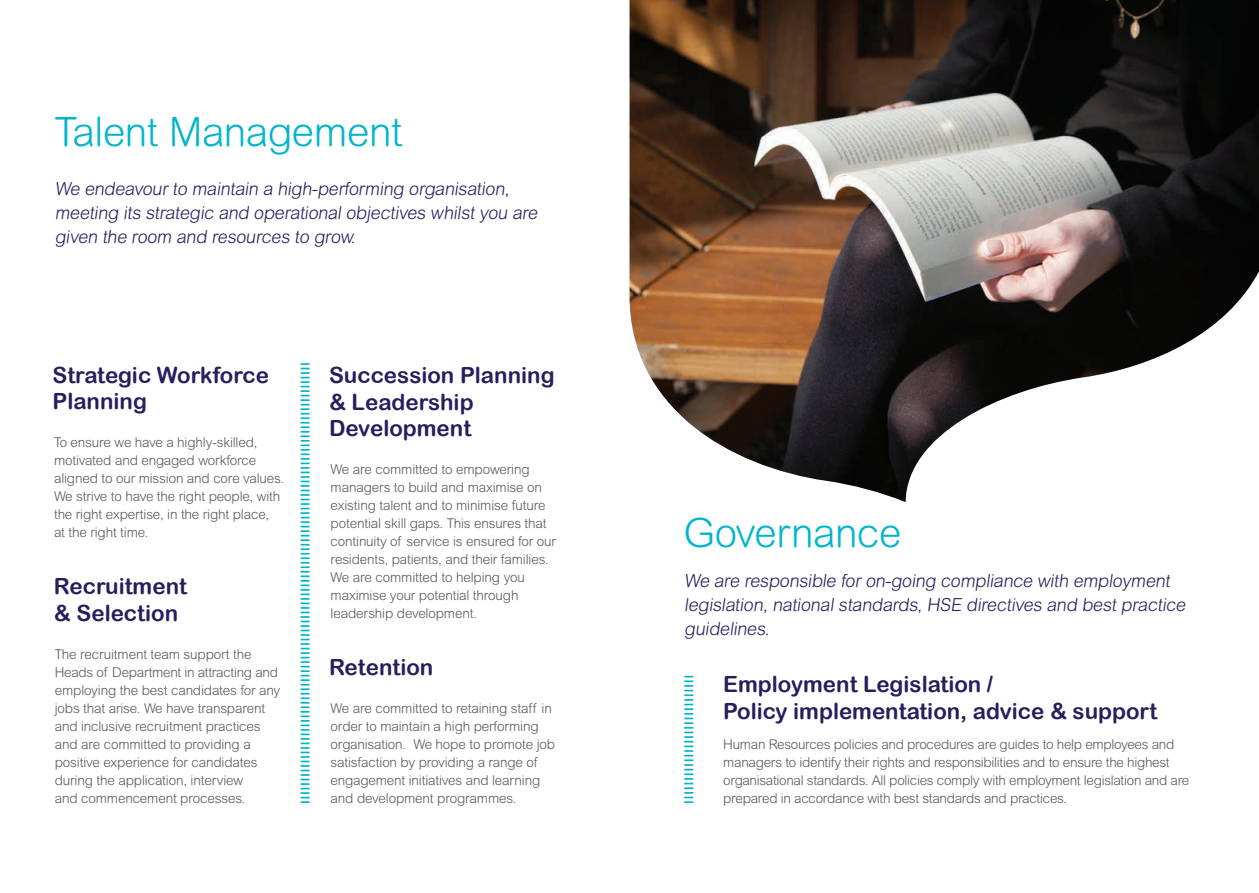
<style>
.page{position:relative;width:1259px;height:893px;background:#fff}
.page>*{position:absolute;margin:0;border:0;box-sizing:border-box;transform-origin:0 0}
.t1{font:300 40.5px "Arial Rounded MT";letter-spacing:-.01em;color:#00b5cb}
.t2{font:22.35px/26.8px "Arial Rounded MT Bold";color:#251f5e}
.t3{font:300 18px/24px "Arial Rounded MT";color:#251f5e}
.t4{font:300 13.5px/18px "Arial Rounded MT";letter-spacing:-.01em;color:#57585a}
</style>
<div class="page">
<svg style="left:301px;top:363px;width:9px;height:440px"></svg>
<img style="left:629px;top:0;width:630px;height:502px">
<svg style="left:684px;top:676px;width:9px;height:127px"></svg>
<p class="t1" style="left:55px;top:109px;width:349px">Talent Management</p>
<p class="t3" style="left:55px;top:177px;width:487px">We endeavour to maintain a high-performing organisation, meeting its strategic and operational objectives whilst you are given the room and resources to grow.</p>
<p class="t2" style="left:52px;top:361px;width:218px">Strategic Workforce<br>Planning</p>
<p class="t4" style="left:54px;top:433px;width:232px">To ensure we have a highly-skilled, motivated and engaged workforce aligned to our mission and core values.<br>We strive to have the right people, with the right expertise, in the right place,<br>at the right time.</p>
<p class="t2" style="left:54px;top:573px;width:135px">Recruitment &amp; Selection</p>
<p class="t4" style="left:55px;top:645px;width:227px">The recruitment team support the Heads of Department in attracting and employing the best candidates for any jobs that arise. We have transparent and inclusive recruitment practices and are committed to providing a positive experience for candidates during the application, interview<br>and commencement processes.</p>
<p class="t2" style="left:329px;top:361px;width:227px">Succession Planning &amp; Leadership<br>Development</p>
<p class="t4" style="left:331px;top:460px;width:227px">We are committed to empowering managers to build and maximise on existing talent and to minimise future potential skill gaps. This ensures that continuity of service is ensured for our residents, patients, and their families.<br>We are committed to helping you maximise your potential through leadership development.</p>
<p class="t2" style="left:329px;top:653px;width:106px">Retention</p>
<p class="t4" style="left:331px;top:699px;width:226px">We are committed to retaining staff in order to maintain a high performing organisation. We hope to promote job satisfaction by providing a range of engagement initiatives and learning and development programmes.</p>
<p class="t1" style="left:683px;top:509px;width:219px">Governance</p>
<p class="t3" style="left:684px;top:569px;width:505px">We are responsible for on-going compliance with employment legislation, national standards, HSE directives and best practice guidelines.</p>
<p class="t2" style="left:723px;top:670px;width:436px">Employment Legislation /<br>Policy implementation, advice &amp; support</p>
<p class="t4" style="left:723px;top:735px;width:467px">Human Resources policies and procedures are guides to help employees and managers to identify their rights and responsibilities and to ensure the highest organisational standards. All policies comply with employment legislation and are prepared in accordance with best standards and practices.</p>
</div>
